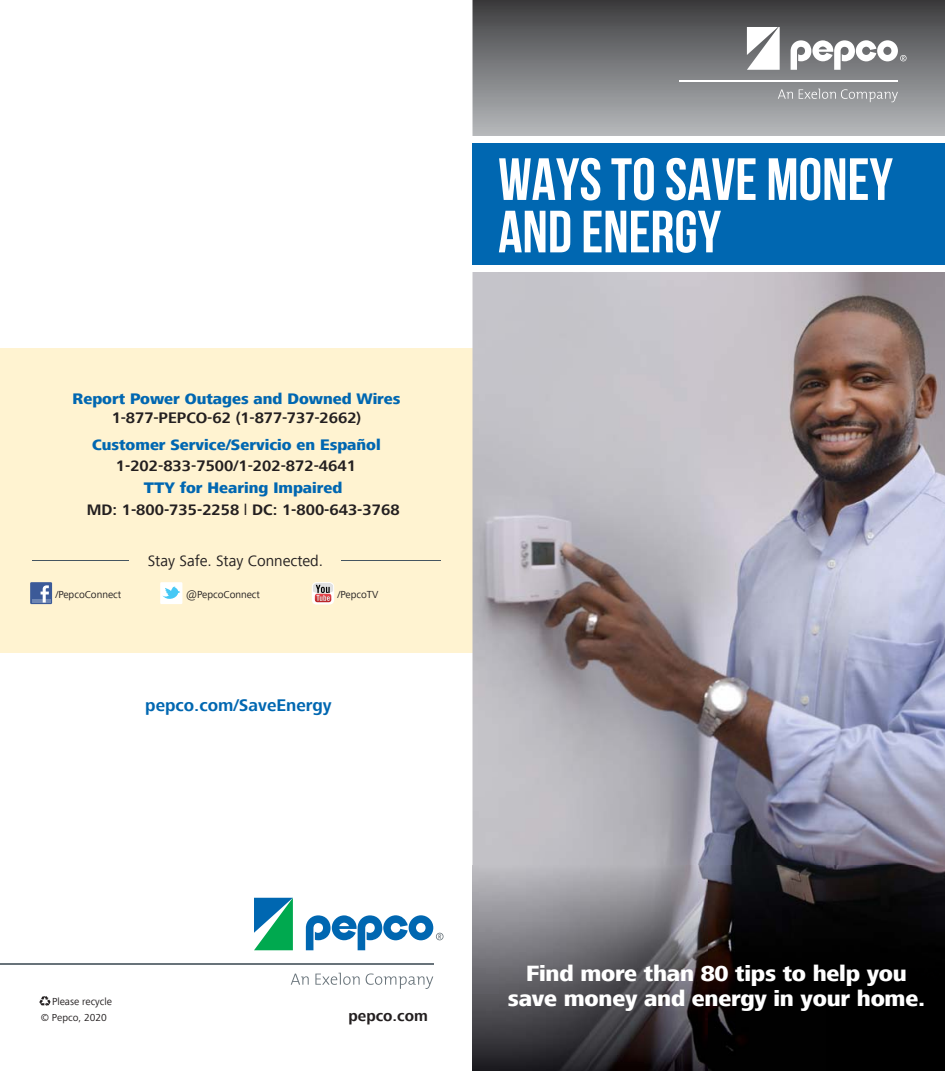
<style>
.page{position:relative;width:945px;height:1071px;background:#fff}
.page>*{position:absolute;margin:0;border:0;box-sizing:border-box;transform-origin:0 0}
.t1{font:700 59.5px/52.5px "Bebas Neue";color:#fff}
.t2{font:800 22.75px/24.5px "Frutiger Next Com";letter-spacing:-.01em;color:#fff;text-align:center}
.t3{font:700 17.5px "Frutiger Next Com";color:#0067b1}
.t4{font:800 15.75px "Frutiger Next Com";color:#0067b1}
.t5{font:700 15.75px "Frutiger Next Com";color:#231f20}
.t6{font:700 15.75px "Frutiger Next Pro";color:#231f20}
.t7{font:15.75px "Frutiger Next Com";color:#231f20}
.t8{font:10.5px "Frutiger Next Com";color:#231f20}
.t9{font:10.5px "Frutiger Next Pro";color:#231f20}
.s1{font-family:"Frutiger Next Pro"}
.s2{font-family:"Helvetica";font-weight:400}
</style>
<div class="page">
<div style="left:0;top:348px;width:472px;height:305px;background:#fff3d1"></div>
<hr style="left:32px;top:560px;width:409px;height:1px;background:#455560">
<div style="left:30px;top:582px;width:22px;height:22px;background:#3c5a98"></div>
<hr style="left:32px;top:599px;width:19px;height:4px;background:#6d85b3">
<svg style="left:41px;top:585px;width:8px;height:18px"></svg>
<div style="left:160px;top:582px;width:22px;height:22px;background:#fff"></div>
<svg style="left:162px;top:587px;width:18px;height:12px"></svg>
<svg style="left:312px;top:582px;width:22px;height:23px"></svg>
<svg style="left:306px;top:915px;width:138px;height:35px"></svg>
<svg style="left:254px;top:898px;width:39px;height:52px;background:#2ba18d"></svg>
<svg style="left:366px;top:973px;width:67px;height:16px"></svg>
<svg style="left:315px;top:973px;width:45px;height:12px"></svg>
<svg style="left:291px;top:974px;width:18px;height:11px"></svg>
<svg style="left:39px;top:996px;width:12px;height:10px"></svg>
<img style="left:472px;top:0;width:473px;height:136px">
<img style="left:472px;top:272px;width:473px;height:594px">
<div style="left:472px;top:143px;width:473px;height:123px;background:#0067b1"></div>
<div style="left:472px;top:265px;width:473px;height:7px;background:#fff"></div>
<hr style="left:680px;top:81px;width:218px;height:1px;background:#fff">
<svg style="left:778px;top:89px;width:120px;height:13px;background:#a3a5a7"></svg>
<svg style="left:747px;top:27px;width:160px;height:43px"></svg>
<hr style="left:0;top:963px;width:433px;height:1px;background:#68737a">
<div style="left:130px;top:551px;width:211px;height:18px;background:#fff3d1"></div>
<img style="left:472px;top:866px;width:473px;height:205px">
<p class="t4" style="left:73px;top:392px;width:329px">Report Power Outages and Downed Wires</p>
<p class="t5" style="left:112px;top:412px;width:251px">1-877-PEPCO-62 (1-877-737-2662)</p>
<p class="t4" style="left:92px;top:439px;width:290px">Customer Service/Servicio en Español</p>
<p class="t5" style="left:116px;top:460px;width:242px"><span class="s1">1-</span>202-833-7500/1-202-872-4641</p>
<p class="t4" style="left:144px;top:482px;width:200px">TTY for Hearing Impaired</p>
<p class="t6" style="left:87px;top:501px;width:314px">MD: 1-800-735-2258 <span class="s2">|</span> DC: 1-800-643-3768</p>
<p class="t7" style="left:148px;top:554px;width:177px">Stay Safe. Stay Connected.</p>
<p class="t8" style="left:55px;top:591px;width:67px">/PepcoConnect</p>
<p class="t8" style="left:186px;top:591px;width:75px">@PepcoConnect</p>
<p class="t8" style="left:337px;top:591px;width:42px">/PepcoTV</p>
<p class="t3" style="left:145px;top:698px;width:188px">pepco.com/<span class="s1">S</span>ave<span class="s1">E</span>nergy</p>
<h1 class="t1" style="left:498px;top:152px;width:396px">WAYS TO SAVE MONEY<br>AND ENERGY</h1>
<p class="t8" style="left:52px;top:997px;width:61px">Please recycle</p>
<p class="t9" style="left:41px;top:1011px;width:68px">© Pepco, 2020</p>
<p class="t5" style="left:349px;top:1010px;width:81px">pepco.com</p>
<p class="t2" style="left:508px;top:964px;width:419px">Find more than 80 tips to help you save money and energy in your home.</p>
</div>
